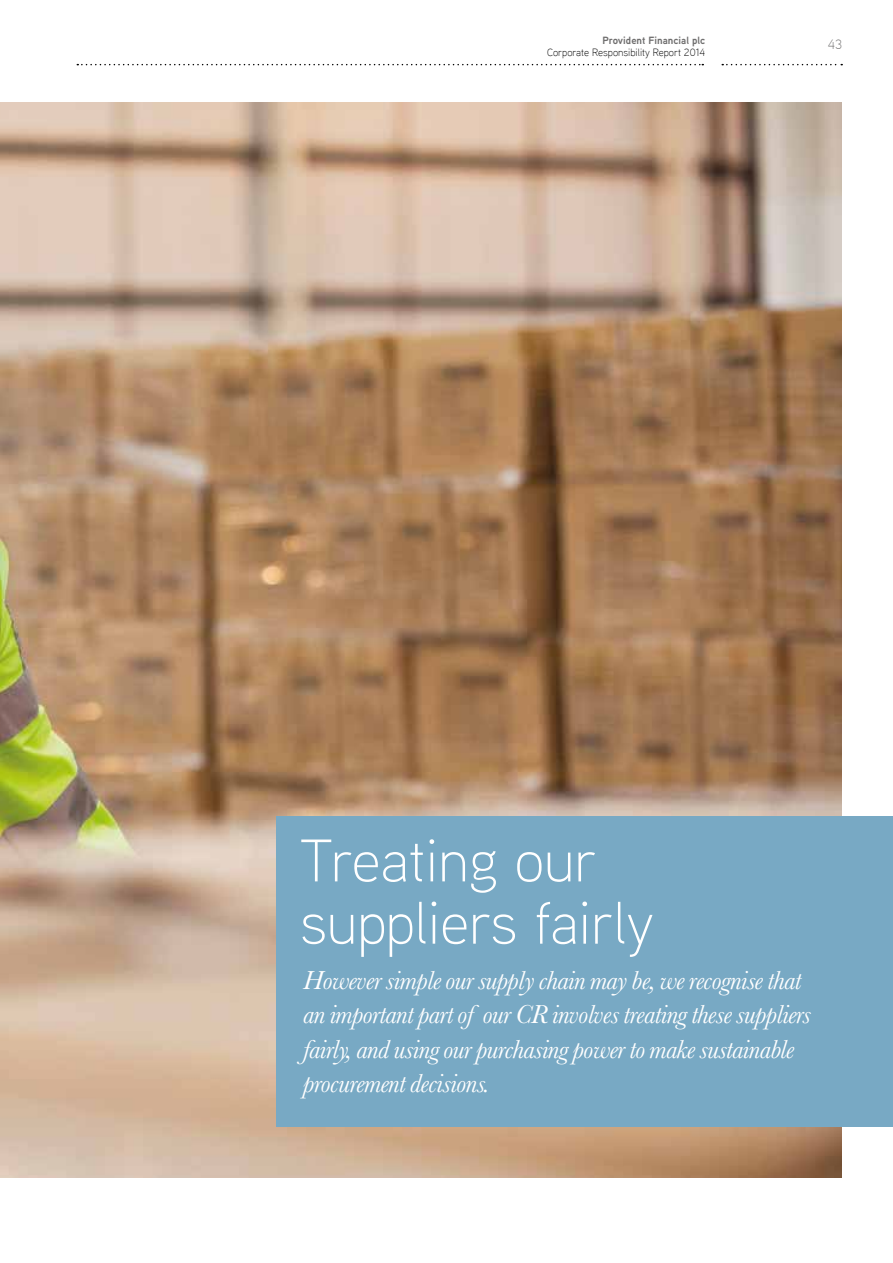
<style>
.page{position:relative;width:893px;height:1263px;background:#fff}
.page>*{position:absolute;margin:0;border:0;box-sizing:border-box;transform-origin:0 0}
.t1{font:300 60px/62.2px "Aaux Next";color:#fff}
.t2{font:italic 27px/34.5px "Baskerville";letter-spacing:-.02em;color:#fff}
.t3{font:300 13.5px "Aaux Next";color:#706f6f}
.t4{font:300 10.5px "Aaux Next";color:#000}
.t5{font:700 10.5px "Aaux Next";color:#706f6f}
</style>
<div class="page">
<svg style="left:722px;top:64px;width:120px;height:1px"></svg>
<svg style="left:77px;top:64px;width:626px;height:1px"></svg>
<img style="left:0;top:102px;width:842px;height:1076px">
<div style="left:276px;top:816px;width:617px;height:311px;background:#78a9c4"></div>
<p class="t5" style="left:602px;top:33px;width:104px">Provident Financial plc</p>
<p class="t4" style="left:547px;top:46px;width:160px">Corporate Responsibility Report 2014</p>
<p class="t3" style="left:828px;top:35px;width:16px">43</p>
<h1 class="t1" style="left:300px;top:827px;width:355px">Treating our suppliers fairly</h1>
<p class="t2" style="left:303px;top:963px;width:509px">However simple our supply chain may be, we recognise that an important part of our CR involves treating these suppliers fairly, and using our purchasing power to make sustainable procurement decisions.</p>
</div>
